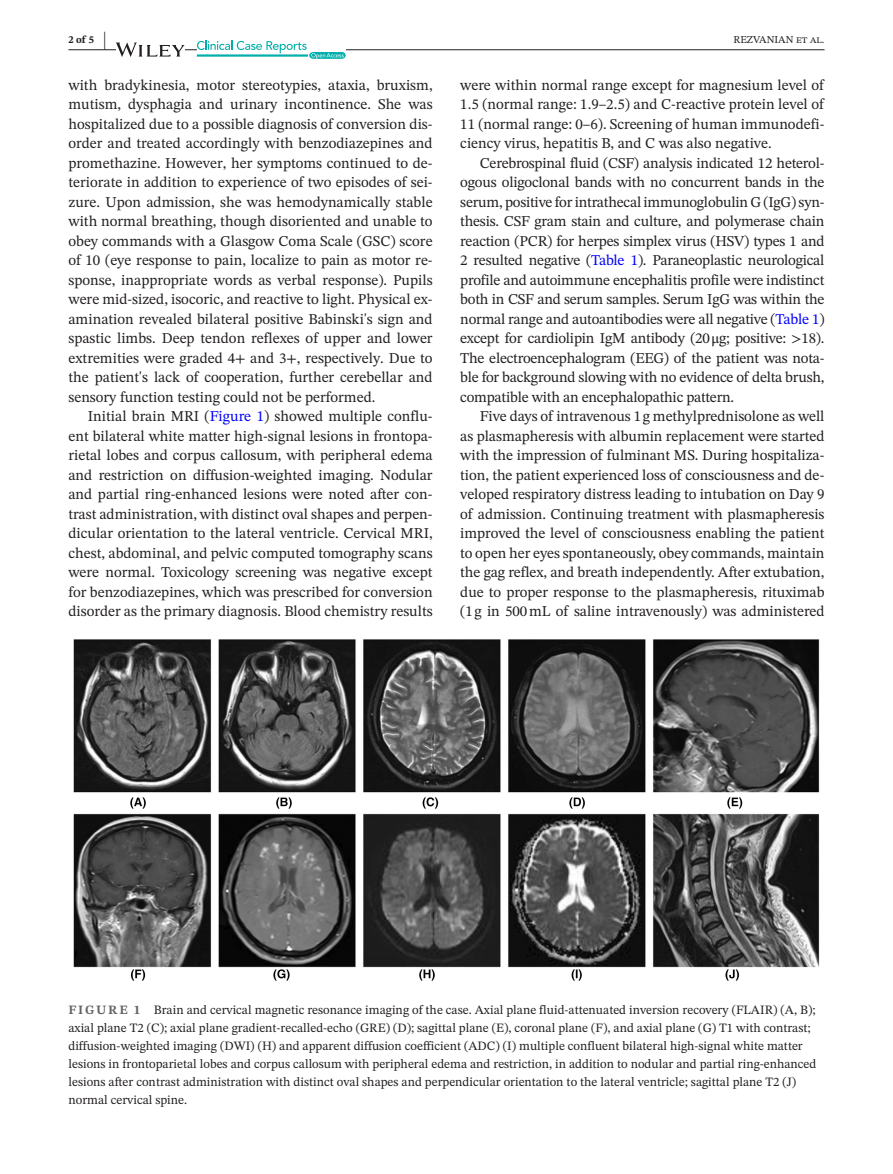
<style>
.page{position:relative;width:893px;height:1174px;background:#fff}
.page>*{position:absolute;margin:0;border:0;box-sizing:border-box;transform-origin:0 0}
.t1{font:15px/19.5px "STIX Two Text";color:#231f20;text-align:justify}
.t2{font:12.75px/18px "STIX Two Text";color:#231f20}
.t3{font:10.5px "STIX Two Text";color:#231f20}
.t4{font:700 10.5px "STIX Two Text";color:#231f20}
.s1{font-size:21px}
.s2{font-family:"STIX"}
.s3{color:#00f}
.s4{font-weight:700;color:#636366}
</style>
<div class="page">
<hr style="left:68px;top:49px;width:756px;height:1px;background:#231f20">
<svg style="left:116px;top:43px;width:69px;height:14px"></svg>
<svg style="left:197px;top:41px;width:149px;height:18px"></svg>
<img style="left:73px;top:639px;width:747px;height:342px">
<p class="t4" style="left:68px;top:32px;width:39px">2 of 5 <span class="s1">|</span></p>
<p class="t3" style="left:733px;top:32px;width:93px">REZVANIAN et al.</p>
<p class="t1" style="left:68px;top:75px;width:366px">with bradykinesia, motor stereotypies, ataxia, bruxism, mutism, dysphagia and urinary incontinence. She was hospitalized due to a possible diagnosis of conversion dis&shy;order and treated accordingly with benzodiazepines and promethazine. However, her symptoms continued to de&shy;teriorate in addition to experience of two episodes of sei&shy;zure. Upon admission, she was hemodynamically stable with normal breathing, though disoriented and unable to obey commands with a Glasgow Coma Scale (GSC) score of 10 (eye response to pain, localize to pain as motor re&shy;sponse, inappropriate words as verbal response). Pupils were mid-sized, isocoric, and reactive to light. Physical ex&shy;amination revealed bilateral positive Babinski's sign and spastic limbs. Deep tendon reflexes of upper and lower extremities were graded 4<span class="s2">+</span> and 3<span class="s2">+</span>, respectively. Due to the patient's lack of cooperation, further cerebellar and sensory function testing could not be performed.</p>
<p class="t1" style="left:68px;top:406px;width:366px;text-indent:20px">Initial brain MRI (<span class="s3">Figure 1</span>) showed multiple conflu&shy;ent bilateral white matter high-signal lesions in frontopa&shy;rietal lobes and corpus callosum, with peripheral edema and restriction on diffusion-weighted imaging. Nodular and partial ring-enhanced lesions were noted after con&shy;trast administration, with distinct oval shapes and perpen&shy;dicular orientation to the lateral ventricle. Cervical MRI, chest, abdominal, and pelvic computed tomography scans were normal. Toxicology screening was negative except for benzodiazepines, which was prescribed for conversion disorder as the primary diagnosis. Blood chemistry results</p>
<p class="t1" style="left:460px;top:75px;width:366px">were within normal range except for magnesium level of 1.5 (normal range: 1.9–2.5) and C-reactive protein level of 11 (normal range: 0–6). Screening of human immunodefi&shy;ciency virus, hepatitis B, and C was also negative.</p>
<p class="t1" style="left:460px;top:153px;width:366px;text-indent:20px">Cerebrospinal fluid (CSF) analysis indicated 12 heterol&shy;ogous oligoclonal bands with no concurrent bands in the serum, positive for intrathecal immunoglobulin G (IgG) syn&shy;thesis. CSF gram stain and culture, and polymerase chain reaction (PCR) for herpes simplex virus (HSV) types 1 and 2 resulted negative (<span class="s3">Table 1</span>). Paraneoplastic neurological profile and autoimmune encephalitis profile were indistinct both in CSF and serum samples. Serum IgG was within the normal range and autoantibodies were all negative (<span class="s3">Table 1</span>) except for cardiolipin IgM antibody (20<span class="s2">μ</span>g; positive: <span class="s2">&gt;</span>18).<br>The electroencephalogram (EEG) of the patient was nota&shy;ble for background slowing with no evidence of delta brush, compatible with an encephalopathic pattern.</p>
<p class="t1" style="left:460px;top:406px;width:366px;text-indent:20px">Five days of intravenous 1g methylprednisolone as well as plasmapheresis with albumin replacement were started with the impression of fulminant MS. During hospitaliza&shy;tion, the patient experienced loss of consciousness and de&shy;veloped respiratory distress leading to intubation on Day 9 of admission. Continuing treatment with plasmapheresis improved the level of consciousness enabling the patient to open her eyes spontaneously, obey commands, maintain the gag reflex, and breath independently. After extubation, due to proper response to the plasmapheresis, rituximab (1g in 500mL of saline intravenously) was administered</p>
<p class="t2" style="left:68px;top:1000px;width:749px"><span class="s4">FIGURE 1</span> Brain and cervical magnetic resonance imaging of the case. Axial plane fluid-attenuated inversion recovery (FLAIR) (A, B); axial plane T2 (C); axial plane gradient-recalled-echo (GRE) (D); sagittal plane (E), coronal plane (F), and axial plane (G) T1 with contrast; diffusion-weighted imaging (DWI) (H) and apparent diffusion coefficient (ADC) (I) multiple confluent bilateral high-signal white matter lesions in frontoparietal lobes and corpus callosum with peripheral edema and restriction, in addition to nodular and partial ring-enhanced lesions after contrast administration with distinct oval shapes and perpendicular orientation to the lateral ventricle; sagittal plane T2 (J) normal cervical spine.</p>
</div>
